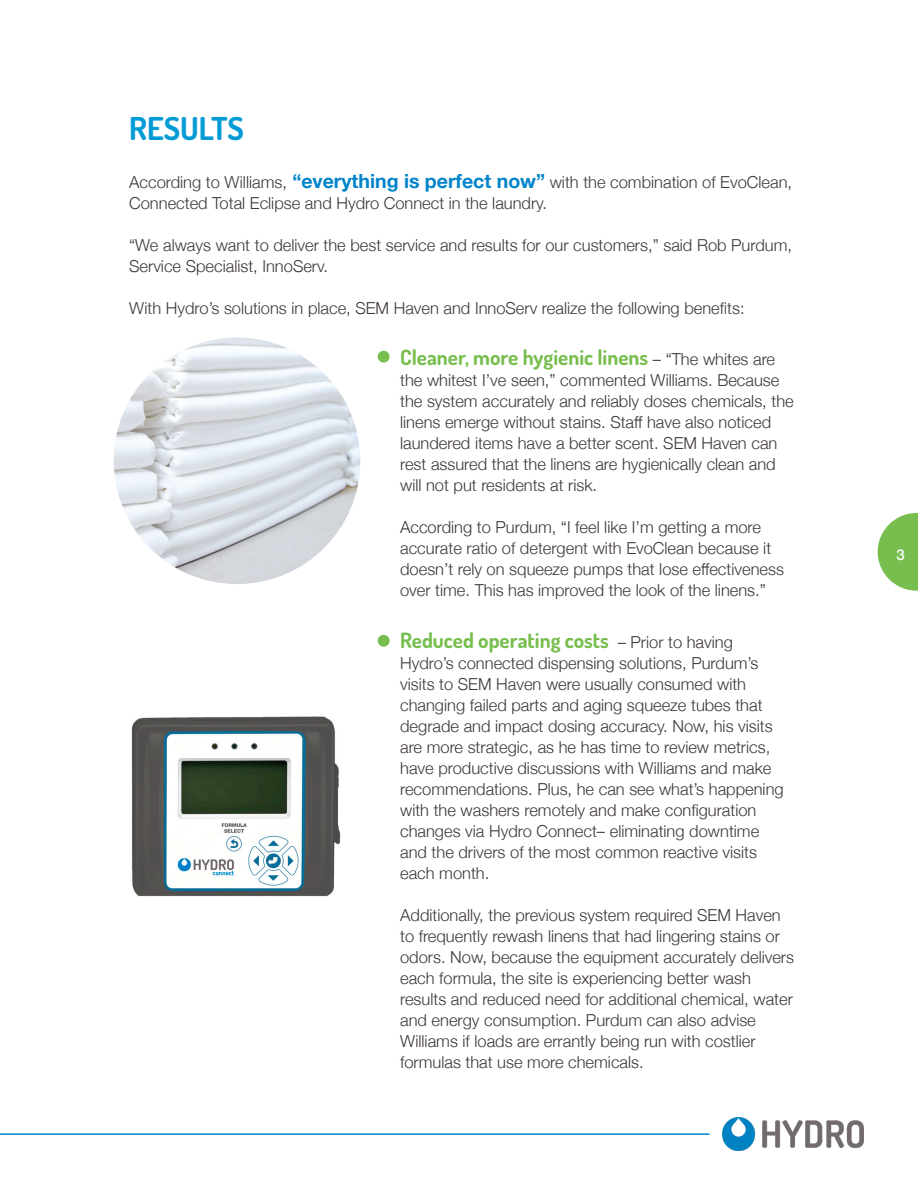
<style>
.page{position:relative;width:918px;height:1188px;background:#fff}
.page>*{position:absolute;margin:0;border:0;box-sizing:border-box;transform-origin:0 0}
.t1{font:700 31.5px "Dosis";color:#009bd5}
.t2{font:700 21px "Dosis";color:#77be4e}
.t3{font:300 16.5px/21px "Helvetica Neue";color:#3e3835}
.t4{font:500 15px "Helvetica Neue";color:#fff}
.s1{font-weight:700;font-size:19.5px;color:#0083ca}
.s2{font-family:"Helvetica Neue";font-weight:300;font-size:16.5px;color:#3e3835}
</style>
<div class="page">
<svg style="left:878px;top:513px;width:40px;height:78px"></svg>
<img style="left:723px;top:1118px;width:141px;height:33px">
<hr style="left:0;top:1133px;width:710px;height:2px;background:#0083ca">
<div style="left:378px;top:351px;width:12px;height:12px;background:#77be4e;border-radius:50%"></div>
<div style="left:378px;top:635px;width:12px;height:12px;background:#77be4e;border-radius:50%"></div>
<img style="left:114px;top:338px;width:246px;height:246px;border-radius:123px">
<img style="left:131px;top:716px;width:210px;height:181px">
<p class="t1" style="left:129px;top:108px;width:116px">RESULTS</p>
<p class="t3" style="left:129px;top:171px;width:664px">According to Williams, <span class="s1">“everything is perfect now”</span> with the combination of EvoClean,<br>Connected Total Eclipse and Hydro Connect in the laundry.</p>
<p class="t3" style="left:129px;top:234px;width:664px">“We always want to deliver the best service and results for our customers,” said Rob Purdum,<br>Service Specialist, InnoServ.</p>
<p class="t3" style="left:129px;top:297px;width:617px">With Hydro’s solutions in place, SEM Haven and InnoServ realize the following benefits:</p>
<p class="t2" style="left:400px;top:343px;width:377px">Cleaner, more hygienic linens <span class="s2">– “The whites are</span></p>
<p class="t3" style="left:400px;top:368px;width:395px">the whitest I’ve seen,” commented Williams. Because the system accurately and reliably doses chemicals, the linens emerge without stains. Staff have also noticed laundered items have a better scent. SEM Haven can rest assured that the linens are hygienically clean and will not put residents at risk.</p>
<p class="t3" style="left:400px;top:515px;width:385px">According to Purdum, “I feel like I’m getting a more accurate ratio of detergent with EvoClean because it doesn’t rely on squeeze pumps that lose effectiveness over time. This has improved the look of the linens.”</p>
<p class="t2" style="left:400px;top:627px;width:334px">Reduced operating costs <span class="s2">– Prior to having</span></p>
<p class="t3" style="left:400px;top:652px;width:385px">Hydro’s connected dispensing solutions, Purdum’s visits to SEM Haven were usually consumed with changing failed parts and aging squeeze tubes that degrade and impact dosing accuracy. Now, his visits are more strategic, as he has time to review metrics, have productive discussions with Williams and make recommendations. Plus, he can see what’s happening with the washers remotely and make configuration changes via Hydro Connect– eliminating downtime</p>
<p class="t3" style="left:400px;top:841px;width:358px">and the drivers of the most common reactive visits each month.</p>
<p class="t3" style="left:400px;top:904px;width:395px">Additionally, the previous system required SEM Haven to frequently rewash linens that had lingering stains or odors. Now, because the equipment accurately delivers each formula, the site is experiencing better wash results and reduced need for additional chemical, water and energy consumption. Purdum can also advise Williams if loads are errantly being run with costlier formulas that use more chemicals.</p>
<p class="t4" style="left:896px;top:543px;width:10px">3</p>
</div>
